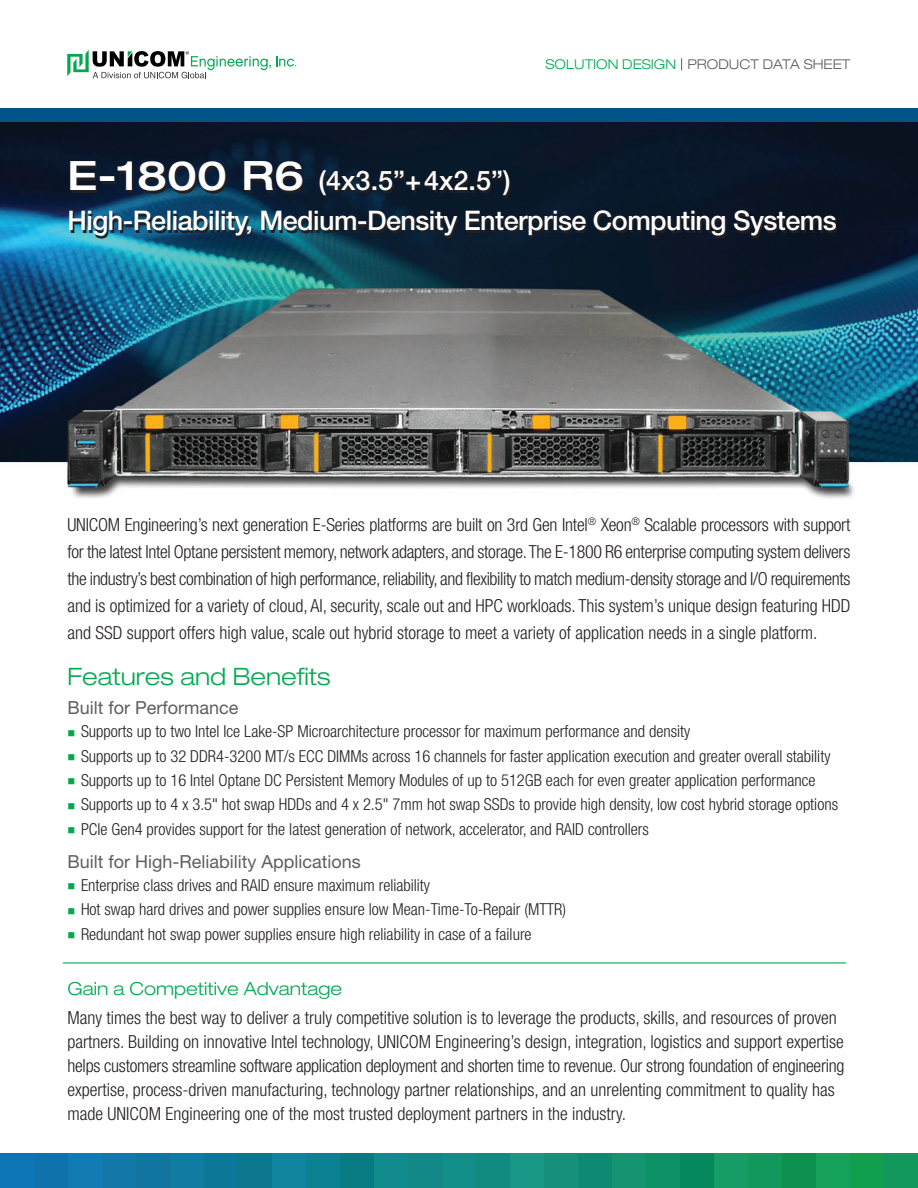
<style>
.page{position:relative;width:918px;height:1188px;background:#fff}
.page>*{position:absolute;margin:0;border:0;box-sizing:border-box;transform-origin:0 0}
.t1{font:500 27px/39.6px "Helvetica Neue";letter-spacing:-.02em;color:#fff}
.t2{font:300 expanded 24px "Helvetica Neue";color:#00a94e}
.t3{font:300 condensed 18px/27px "Helvetica Neue";color:#231f20;text-align:justify}
.t4{font:18px "Helvetica Neue";color:#5e5e61}
.t5{font:300 expanded 18px "Helvetica Neue";color:#00a94e}
.t6{font:300 condensed 16.5px "Helvetica Neue";color:#231f20}
.t7{font:300 expanded 13.5px "Helvetica Neue";color:#5e5e61}
.s1{color:#00a94e}
.s2{font-stretch:expanded;font-size:40.5px}
</style>
<div class="page">
<img style="left:0;top:122px;width:918px;height:377px">
<svg style="left:67px;top:50px;width:229px;height:28px"></svg>
<div style="left:0;top:1153px;width:35px;height:35px;background:#0c75b4"></div>
<div style="left:35px;top:1153px;width:34px;height:35px;background:#1072ac"></div>
<div style="left:69px;top:1153px;width:34px;height:35px;background:#137bb3"></div>
<div style="left:103px;top:1153px;width:34px;height:35px;background:#1377a8"></div>
<div style="left:137px;top:1153px;width:34px;height:35px;background:#12759f"></div>
<div style="left:171px;top:1153px;width:34px;height:35px;background:#117ca2"></div>
<div style="left:205px;top:1153px;width:34px;height:35px;background:#0d7797"></div>
<div style="left:239px;top:1153px;width:34px;height:35px;background:#0d768f"></div>
<div style="left:273px;top:1153px;width:34px;height:35px;background:#10849c"></div>
<div style="left:307px;top:1153px;width:34px;height:35px;background:#0b8293"></div>
<div style="left:341px;top:1153px;width:34px;height:35px;background:#077a82"></div>
<div style="left:375px;top:1153px;width:34px;height:35px;background:#118b8e"></div>
<div style="left:409px;top:1153px;width:34px;height:35px;background:#118786"></div>
<div style="left:443px;top:1153px;width:34px;height:35px;background:#128e88"></div>
<div style="left:477px;top:1153px;width:34px;height:35px;background:#118b80"></div>
<div style="left:511px;top:1153px;width:34px;height:35px;background:#199786"></div>
<div style="left:545px;top:1153px;width:34px;height:35px;background:#16907b"></div>
<div style="left:579px;top:1153px;width:34px;height:35px;background:#0d8a71"></div>
<div style="left:613px;top:1153px;width:34px;height:35px;background:#149471"></div>
<div style="left:647px;top:1153px;width:34px;height:35px;background:#0d9066"></div>
<div style="left:681px;top:1153px;width:34px;height:35px;background:#06885f"></div>
<div style="left:715px;top:1153px;width:34px;height:35px;background:#159d65"></div>
<div style="left:749px;top:1153px;width:34px;height:35px;background:#12985d"></div>
<div style="left:783px;top:1153px;width:34px;height:35px;background:#0d9150"></div>
<div style="left:817px;top:1153px;width:34px;height:35px;background:#15a157"></div>
<div style="left:851px;top:1153px;width:34px;height:35px;background:#119e4f"></div>
<div style="left:885px;top:1153px;width:33px;height:35px;background:#12985d"></div>
<div style="left:0;top:108px;width:918px;height:14px;background:#015487"></div>
<svg style="left:681px;top:58px;width:1px;height:12px"></svg>
<hr style="left:63px;top:962px;width:783px;height:2px;background:#00a94e">
<p class="t7" style="left:546px;top:59px;width:306px"><span class="s1">SOLUTION DESIGN</span> PRODUCT DATA SHEET</p>
<h1 class="t1" style="left:68px;top:163px;width:771px"><span class="s2">E-1800 R6</span> (4x3.5”+4x2.5”)<br>High-Reliability, Medium-Density Enterprise Computing Systems</h1>
<p class="t3" style="left:68px;top:512px;width:785px">UNICOM Engineering’s next generation E-Series platforms are built on 3rd Gen Intel<sup>®</sup> Xeon<sup>®</sup> Scalable processors with support for the latest Intel Optane persistent memory, network adapters, and storage. The E-1800 R6 enterprise computing system delivers the industry’s best combination of high performance, reliability, and flexibility to match medium-density storage and I/O requirements and is optimized for a variety of cloud, AI, security, scale out and HPC workloads. This system’s unique design featuring HDD and SSD support offers high value, scale out hybrid storage to meet a variety of application needs in a single platform.</p>
<h2 class="t2" style="left:68px;top:668px;width:265px">Features and Benefits</h2>
<p class="t4" style="left:68px;top:701px;width:172px">Built for Performance</p>
<p class="t6" style="left:68px;top:726px;width:624px"><span class="s1">■</span> Supports up to two Intel Ice Lake-SP Microarchitecture processor for maximum performance and density</p>
<p class="t6" style="left:68px;top:750px;width:764px"><span class="s1">■</span> Supports up to 32 DDR4-3200 MT/s ECC DIMMs across 16 channels for faster application execution and greater overall stability</p>
<p class="t6" style="left:68px;top:774px;width:750px"><span class="s1">■</span> Supports up to 16 Intel Optane DC Persistent Memory Modules of up to 512GB each for even greater application performance</p>
<p class="t6" style="left:68px;top:799px;width:772px"><span class="s1">■</span> Supports up to 4 x 3.5" hot swap HDDs and 4 x 2.5" 7mm hot swap SSDs to provide high density, low cost hybrid storage options</p>
<p class="t6" style="left:68px;top:823px;width:583px"><span class="s1">■</span> PCIe Gen4 provides support for the latest generation of network, accelerator, and RAID controllers</p>
<p class="t4" style="left:68px;top:855px;width:295px">Built for High-Reliability Applications</p>
<p class="t6" style="left:68px;top:879px;width:364px"><span class="s1">■</span> Enterprise class drives and RAID ensure maximum reliability</p>
<p class="t6" style="left:68px;top:904px;width:500px"><span class="s1">■</span> Hot swap hard drives and power supplies ensure low Mean-Time-To-Repair (MTTR)</p>
<p class="t6" style="left:68px;top:928px;width:466px"><span class="s1">■</span> Redundant hot swap power supplies ensure high reliability in case of a failure</p>
<p class="t5" style="left:68px;top:982px;width:276px">Gain a Competitive Advantage</p>
<p class="t3" style="left:68px;top:1007px;width:779px;line-height:24px;text-align:left">Many times the best way to deliver a truly competitive solution is to leverage the products, skills, and resources of proven partners. Building on innovative Intel technology, UNICOM Engineering’s design, integration, logistics and support expertise helps customers streamline software application deployment and shorten time to revenue. Our strong foundation of engineering expertise, process-driven manufacturing, technology partner relationships, and an unrelenting commitment to quality has made UNICOM Engineering one of the most trusted deployment partners in the industry.</p>
</div>
